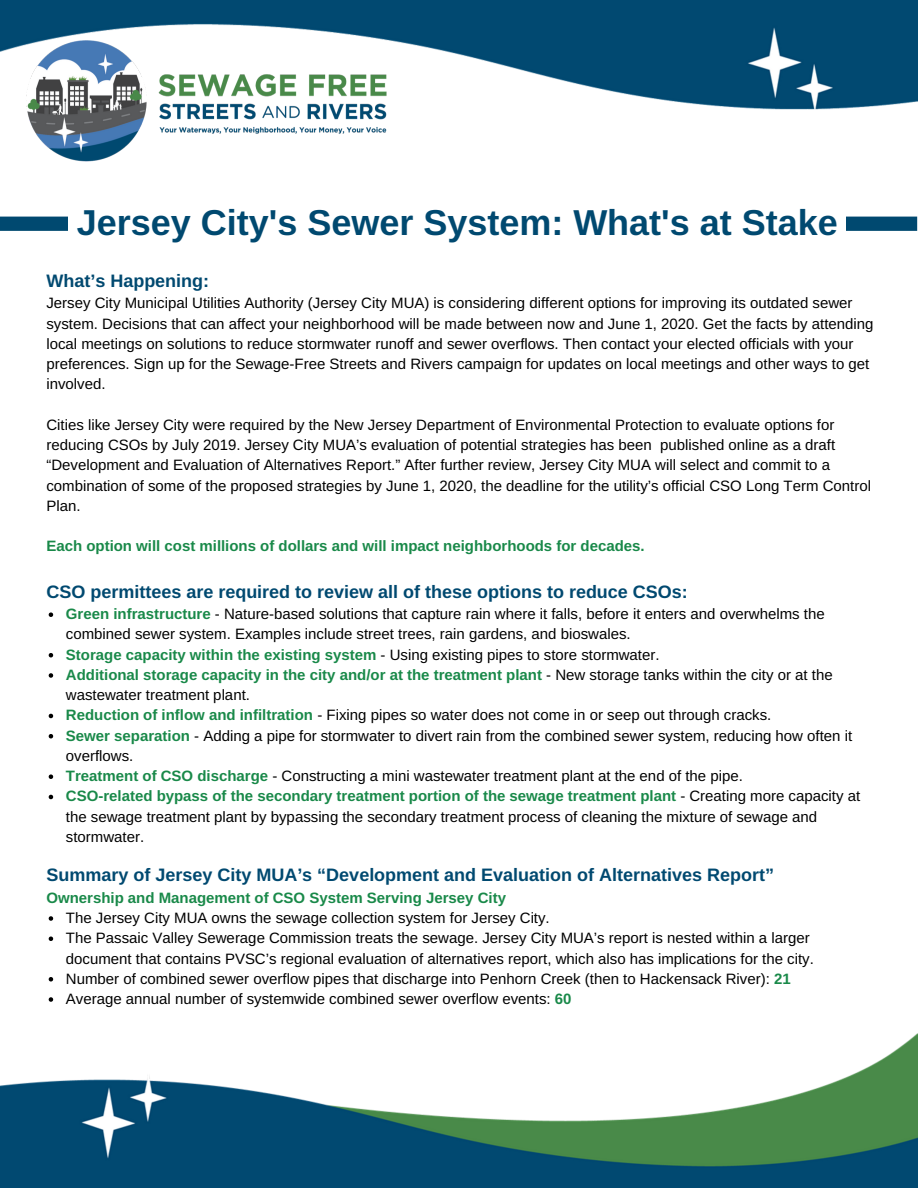
<style>
.page{position:relative;width:918px;height:1188px;background:#fff}
.page>*{position:absolute;margin:0;border:0;box-sizing:border-box;transform-origin:0 0}
.t1{font:700 36px "Arimo";color:#004970}
.t2{font:700 18px "Arimo";color:#004970}
.t3{font:15px/20.2px "Arimo";color:#000}
.t4{font:700 15px "Arimo";color:#198949}
.s1{font-weight:700;color:#198949}
</style>
<div class="page">
<img style="left:0;top:1033px;width:918px;height:155px">
<img style="left:28px;top:115px;width:359px;height:47px">
<svg style="left:0;top:217px;width:917px;height:14px;background:#034b72"></svg>
<div style="left:69px;top:190px;width:777px;height:66px;background:#fff"></div>
<svg style="left:49px;top:612px;width:4px;height:5px"></svg>
<svg style="left:49px;top:653px;width:4px;height:4px"></svg>
<svg style="left:49px;top:673px;width:4px;height:5px"></svg>
<svg style="left:49px;top:714px;width:4px;height:4px"></svg>
<svg style="left:49px;top:734px;width:4px;height:4px"></svg>
<svg style="left:49px;top:774px;width:4px;height:5px"></svg>
<svg style="left:49px;top:795px;width:4px;height:4px"></svg>
<img style="left:0;top:0;width:918px;height:115px">
<svg style="left:49px;top:916px;width:4px;height:5px"></svg>
<svg style="left:49px;top:937px;width:4px;height:4px"></svg>
<svg style="left:49px;top:977px;width:4px;height:5px"></svg>
<svg style="left:49px;top:997px;width:4px;height:5px"></svg>
<h1 class="t1" style="left:77px;top:202px;width:762px">Jersey City's Sewer System: What's at Stake</h1>
<p class="t2" style="left:46px;top:271px;width:164px">What’s Happening:</p>
<p class="t3" style="left:46px;top:293px;width:829px">Jersey City Municipal Utilities Authority (Jersey City MUA) is considering different options for improving its outdated sewer system. Decisions that can affect your neighborhood will be made between now and June 1, 2020. Get the facts by attending local meetings on solutions to reduce stormwater runoff and sewer overflows. Then contact your elected officials with your preferences. Sign up for the Sewage-Free Streets and Rivers campaign for updates on local meetings and other ways to get involved.</p>
<p class="t3" style="left:46px;top:414px;width:826px">Cities like Jersey City were required by the New Jersey Department of Environmental Protection to evaluate options for reducing CSOs by July 2019. Jersey City MUA’s evaluation of potential strategies has been published online as a draft “Development and Evaluation of Alternatives Report.” After further review, Jersey City MUA will select and commit to a combination of some of the proposed strategies by June 1, 2020, the deadline for the utility’s official CSO Long Term Control Plan.</p>
<p class="t4" style="left:46px;top:538px;width:600px">Each option will cost millions of dollars and will impact neighborhoods for decades.</p>
<p class="t2" style="left:46px;top:582px;width:643px">CSO permittees are required to review all of these options to reduce CSOs:</p>
<p class="t3" style="left:66px;top:604px;width:796px"><span class="s1">Green infrastructure</span> - Nature-based solutions that capture rain where it falls, before it enters and overwhelms the combined sewer system. Examples include street trees, rain gardens, and bioswales.<br><span class="s1">Storage capacity within the existing system</span> - Using existing pipes to store stormwater.<br><span class="s1">Additional storage capacity in the city and/or at the treatment plant</span> - New storage tanks within the city or at the wastewater treatment plant.<br><span class="s1">Reduction of inflow and infiltration</span> - Fixing pipes so water does not come in or seep out through cracks.<br><span class="s1">Sewer separation</span> - Adding a pipe for stormwater to divert rain from the combined sewer system, reducing how often it overflows.<br><span class="s1">Treatment of CSO discharge</span> - Constructing a mini wastewater treatment plant at the end of the pipe.<br><span class="s1">CSO-related bypass of the secondary treatment portion of the sewage treatment plant</span> - Creating more capacity at the sewage treatment plant by bypassing the secondary treatment process of cleaning the mixture of sewage and stormwater.</p>
<p class="t2" style="left:46px;top:865px;width:729px">Summary of Jersey City MUA’s “Development and Evaluation of Alternatives Report”</p>
<p class="t4" style="left:46px;top:889px;width:461px">Ownership and Management of CSO System Serving Jersey City</p>
<p class="t3" style="left:66px;top:908px;width:749px">The Jersey City MUA owns the sewage collection system for Jersey City.<br>The Passaic Valley Sewerage Commission treats the sewage. Jersey City MUA’s report is nested within a larger document that contains PVSC’s regional evaluation of alternatives report, which also has implications for the city.<br>Number of combined sewer overflow pipes that discharge into Penhorn Creek (then to Hackensack River): <span class="s1">21<br></span>Average annual number of systemwide combined sewer overflow events: <span class="s1">60</span></p>
</div>
